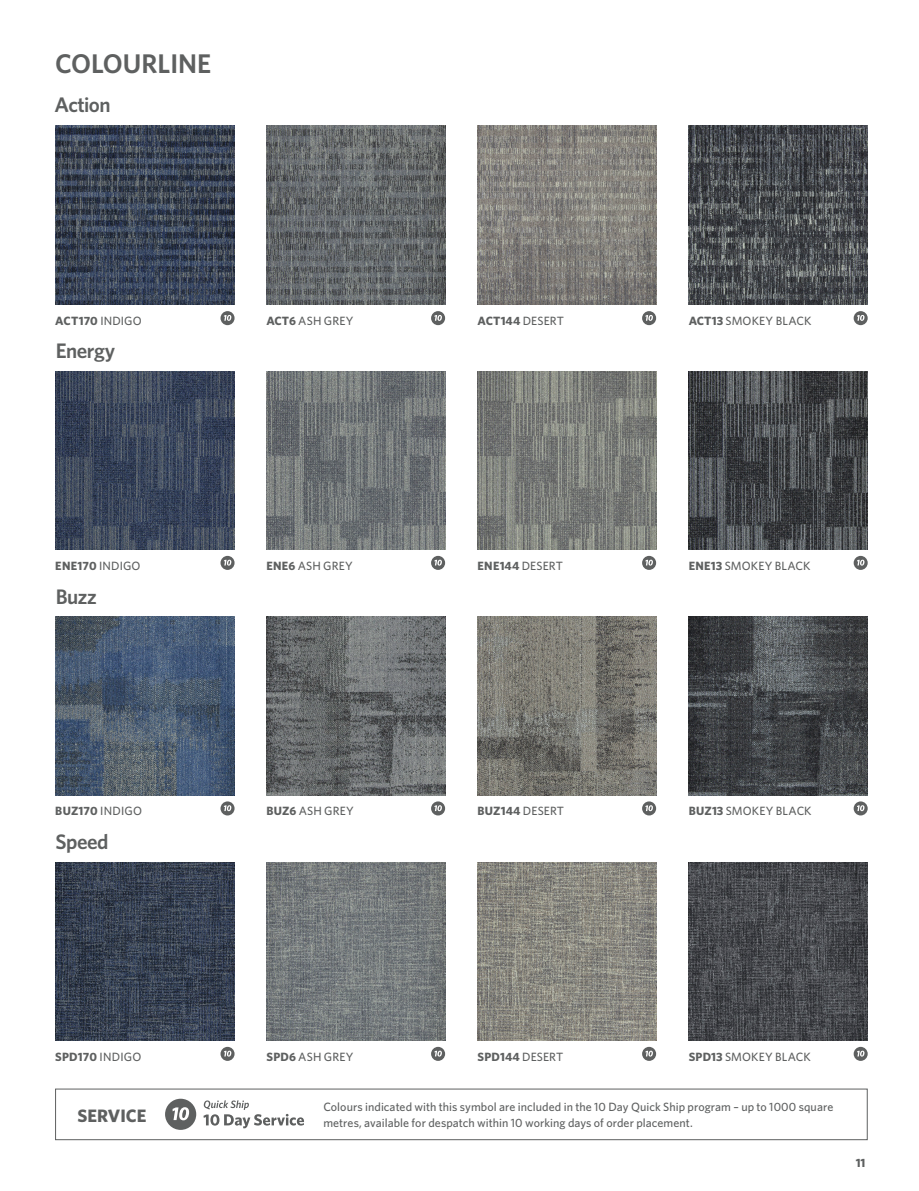
<style>
.page{position:relative;width:919px;height:1191px;background:#fff}
.page>*{position:absolute;margin:0;border:0;box-sizing:border-box;transform-origin:0 0}
.t1{font:600 27px "Whitney";color:#5e6060}
.Specs{font:600 21px "Whitney";letter-spacing:-.025em;color:#5e6060}
.t2{font:700 18px "Whitney";color:#5e6060}
.t3{font:500 12px/16.5px "Whitney";letter-spacing:.005em;color:#5e6060}
.t4{font:700 12px "Whitney";letter-spacing:.01em;color:#5e6060}
.s1{font-weight:500}
.s2{font-weight:700}
</style>
<div class="page">
<div style="left:55px;top:1088px;width:812px;height:52px;border:1px solid #5e6060"></div>
<img style="left:56px;top:126px;width:178px;height:178px">
<img style="left:478px;top:126px;width:178px;height:178px">
<img style="left:688px;top:126px;width:179px;height:178px">
<img style="left:56px;top:371px;width:178px;height:179px">
<img style="left:478px;top:371px;width:178px;height:179px">
<img style="left:688px;top:371px;width:179px;height:179px">
<img style="left:56px;top:616px;width:178px;height:179px">
<img style="left:478px;top:616px;width:178px;height:179px">
<img style="left:688px;top:616px;width:179px;height:179px">
<img style="left:56px;top:862px;width:178px;height:178px">
<img style="left:478px;top:862px;width:178px;height:178px">
<img style="left:688px;top:862px;width:179px;height:178px">
<img style="left:267px;top:126px;width:178px;height:178px">
<img style="left:267px;top:371px;width:178px;height:179px">
<img style="left:267px;top:616px;width:178px;height:179px">
<img style="left:267px;top:862px;width:178px;height:178px">
<div style="left:220px;top:311px;width:14px;height:14px;background:#5e6060;border-radius:50%"></div>
<svg style="left:224px;top:315px;width:7px;height:6px"></svg>
<div style="left:431px;top:311px;width:14px;height:14px;background:#5e6060;border-radius:50%"></div>
<svg style="left:434px;top:315px;width:8px;height:6px"></svg>
<div style="left:642px;top:311px;width:14px;height:14px;background:#5e6060;border-radius:50%"></div>
<svg style="left:645px;top:315px;width:8px;height:6px"></svg>
<div style="left:853px;top:311px;width:14px;height:14px;background:#5e6060;border-radius:50%"></div>
<svg style="left:857px;top:315px;width:7px;height:6px"></svg>
<svg style="left:220px;top:556px;width:14px;height:14px"></svg>
<svg style="left:224px;top:559px;width:7px;height:6px"></svg>
<div style="left:431px;top:556px;width:14px;height:14px;background:#5e6060;border-radius:50%"></div>
<svg style="left:434px;top:559px;width:8px;height:6px"></svg>
<div style="left:642px;top:556px;width:14px;height:14px;background:#5e6060;border-radius:50%"></div>
<svg style="left:645px;top:559px;width:8px;height:6px"></svg>
<svg style="left:853px;top:556px;width:14px;height:14px"></svg>
<svg style="left:857px;top:559px;width:7px;height:6px"></svg>
<div style="left:220px;top:801px;width:14px;height:14px;background:#5e6060;border-radius:50%"></div>
<svg style="left:224px;top:805px;width:7px;height:6px"></svg>
<div style="left:431px;top:801px;width:14px;height:14px;background:#5e6060;border-radius:50%"></div>
<svg style="left:434px;top:805px;width:8px;height:6px"></svg>
<div style="left:642px;top:801px;width:14px;height:14px;background:#5e6060;border-radius:50%"></div>
<svg style="left:645px;top:805px;width:8px;height:6px"></svg>
<div style="left:853px;top:801px;width:14px;height:14px;background:#5e6060;border-radius:50%"></div>
<svg style="left:857px;top:805px;width:7px;height:6px"></svg>
<svg style="left:220px;top:1046px;width:14px;height:14px"></svg>
<svg style="left:224px;top:1050px;width:7px;height:6px"></svg>
<svg style="left:431px;top:1046px;width:14px;height:14px"></svg>
<svg style="left:434px;top:1050px;width:8px;height:6px"></svg>
<svg style="left:642px;top:1046px;width:14px;height:14px"></svg>
<svg style="left:645px;top:1050px;width:8px;height:6px"></svg>
<svg style="left:853px;top:1046px;width:14px;height:14px"></svg>
<svg style="left:857px;top:1050px;width:7px;height:6px"></svg>
<div style="left:165px;top:1098px;width:31px;height:31px;background:#5e6060;border-radius:50%"></div>
<svg style="left:172px;top:1107px;width:17px;height:13px"></svg>
<svg style="left:203px;top:1100px;width:101px;height:28px"></svg>
<p class="t1" style="left:55px;top:45px;width:158px">COLOURLINE</p>
<p class="Specs" style="left:55px;top:91px;width:58px">Action</p>
<p class="t4" style="left:55px;top:313px;width:88px">ACT170 <span class="s1">INDIGO</span></p>
<p class="t3" style="left:266px;top:312px;width:88px"><span class="s2">ACT6</span> ASH GREY</p>
<p class="t4" style="left:477px;top:313px;width:88px">ACT144 <span class="s1">DESERT</span></p>
<p class="t3" style="left:688px;top:312px;width:124px"><span class="s2">ACT13</span> SMOKEY BLACK</p>
<p class="Specs" style="left:56px;top:337px;width:61px">Energy</p>
<p class="t4" style="left:55px;top:557px;width:87px">ENE170 <span class="s1">INDIGO</span></p>
<p class="t3" style="left:266px;top:557px;width:88px"><span class="s2">ENE6</span> ASH GREY</p>
<p class="t4" style="left:477px;top:557px;width:87px">ENE144 <span class="s1">DESERT</span></p>
<p class="t3" style="left:688px;top:557px;width:123px"><span class="s2">ENE13</span> SMOKEY BLACK</p>
<p class="Specs" style="left:56px;top:582px;width:43px">Buzz</p>
<p class="t4" style="left:55px;top:803px;width:88px">BUZ170 <span class="s1">INDIGO</span></p>
<p class="t3" style="left:266px;top:803px;width:89px"><span class="s2">BUZ6</span> ASH GREY</p>
<p class="t4" style="left:477px;top:803px;width:88px">BUZ144 <span class="s1">DESERT</span></p>
<p class="t3" style="left:688px;top:803px;width:124px"><span class="s2">BUZ13</span> SMOKEY BLACK</p>
<p class="Specs" style="left:55px;top:827px;width:55px">Speed</p>
<p class="t4" style="left:55px;top:1048px;width:88px">SPD170 <span class="s1">INDIGO</span></p>
<p class="t3" style="left:266px;top:1048px;width:88px"><span class="s2">SPD6</span> ASH GREY</p>
<p class="t4" style="left:477px;top:1048px;width:87px">SPD144 <span class="s1">DESERT</span></p>
<p class="t3" style="left:688px;top:1048px;width:124px"><span class="s2">SPD13</span> SMOKEY BLACK</p>
<p class="t2" style="left:77px;top:1103px;width:70px">SERVICE</p>
<p class="t3" style="left:323px;top:1098px;width:511px">Colours indicated with this symbol are included in the 10 Day Quick Ship program – up to 1000 square metres, available for despatch within 10 working days of order placement.</p>
<p class="t4" style="left:855px;top:1154px;width:11px">11</p>
</div>
